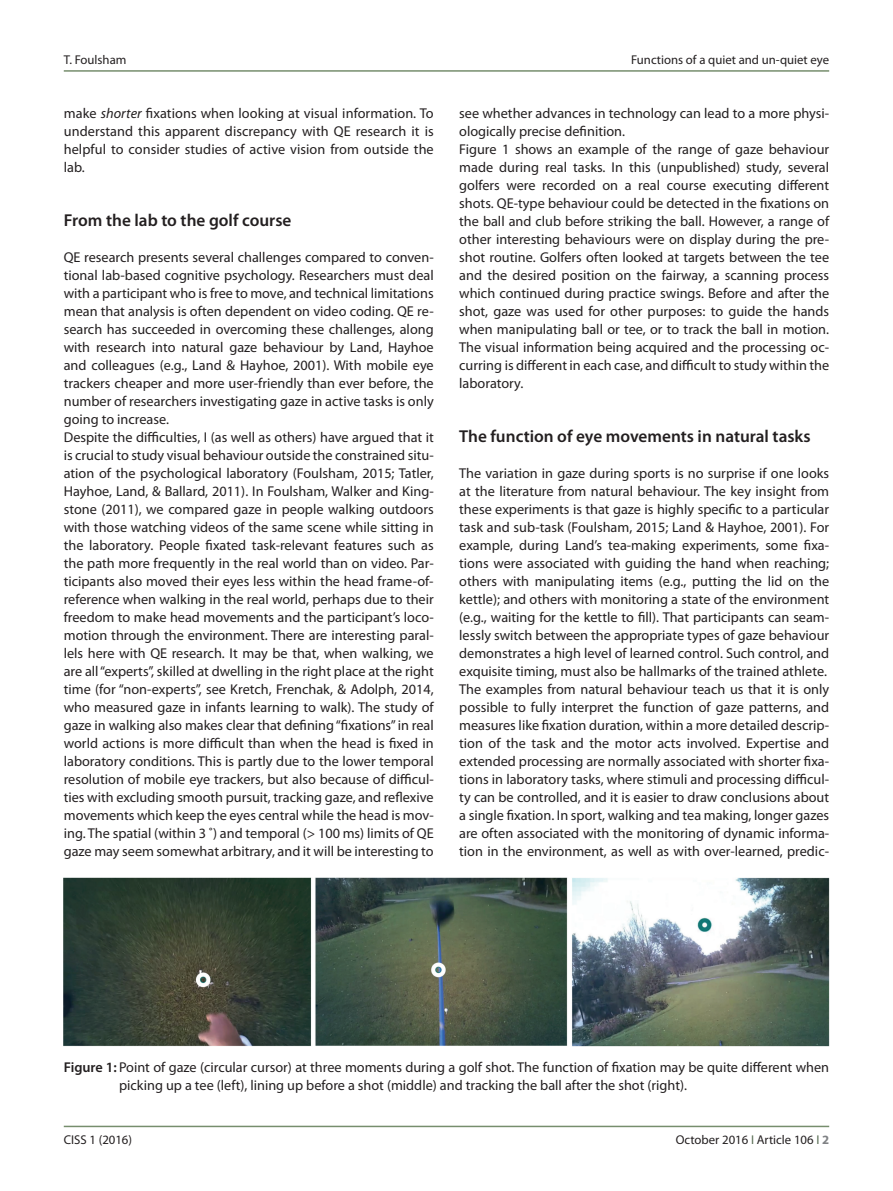
<style>
.page{position:relative;width:893px;height:1191px;background:#fff}
.page>*{position:absolute;margin:0;border:0;box-sizing:border-box;transform-origin:0 0}
.t1{font:600 17.25px "Myriad Pro";color:#231f20}
.t2{font:14.25px/18px "Myriad Pro";color:#231f20;text-align:justify}
.Ü1{font:12.75px "Myriad Pro";color:#231f20}
.s1{font-style:italic}
.s2{font-weight:600}
.s3{color:#54694f}
.s4{font-weight:700;color:#808285}
</style>
<div class="page">
<hr style="left:64px;top:70px;width:765px;height:2px;background:#768e6d">
<hr style="left:64px;top:1125px;width:765px;height:2px;background:#768e6d">
<img style="left:64px;top:877px;width:765px;height:169px">
<p class="Ü1" style="left:64px;top:52px;width:64px">T. Foulsham</p>
<p class="Ü1" style="left:631px;top:52px;width:200px">Functions of a quiet and un-quiet eye</p>
<p class="t2" style="left:64px;top:104px;width:371px">make <span class="s1">shorter</span> fixations when looking at visual information. To understand this apparent discrepancy with QE research it is helpful to consider studies of active vision from outside the lab.</p>
<p class="t1" style="left:64px;top:209px;width:229px">From the lab to the golf course</p>
<p class="t2" style="left:64px;top:248px;width:371px">QE research presents several challenges compared to conven&shy;tional lab-based cognitive psychology. Researchers must deal with a participant who is free to move, and technical limitations mean that analysis is often dependent on video coding. QE re&shy;search has succeeded in overcoming these challenges, along with research into natural gaze behaviour by Land, Hayhoe and colleagues (e.g., Land &amp; Hayhoe, 2001). With mobile eye trackers cheaper and more user-friendly than ever before, the number of researchers investigating gaze in active tasks is only going to increase.</p>
<p class="t2" style="left:64px;top:428px;width:371px">Despite the difficulties, I (as well as others) have argued that it is crucial to study visual behaviour outside the constrained situ&shy;ation of the psychological laboratory (Foulsham, 2015; Tatler, Hayhoe, Land, &amp; Ballard, 2011). In Foulsham, Walker and King&shy;stone (2011), we compared gaze in people walking outdoors with those watching videos of the same scene while sitting in the laboratory. People fixated task-relevant features such as the path more frequently in the real world than on video. Par&shy;ticipants also moved their eyes less within the head frame-of&shy;reference when walking in the real world, perhaps due to their freedom to make head movements and the participant’s loco&shy;motion through the environment. There are interesting paral&shy;lels here with QE research. It may be that, when walking, we are all “experts”, skilled at dwelling in the right place at the right time (for “non-experts”, see Kretch, Frenchak, &amp; Adolph, 2014, who measured gaze in infants learning to walk). The study of gaze in walking also makes clear that defining “fixations” in real world actions is more difficult than when the head is fixed in laboratory conditions. This is partly due to the lower temporal resolution of mobile eye trackers, but also because of difficul&shy;ties with excluding smooth pursuit, tracking gaze, and reflexive movements which keep the eyes central while the head is mov&shy;ing. The spatial (within 3 ˚) and temporal (&gt; 100 ms) limits of QE gaze may seem somewhat arbitrary, and it will be interesting to</p>
<p class="t2" style="left:459px;top:104px;width:371px">see whether advances in technology can lead to a more physi&shy;ologically precise definition.</p>
<p class="t2" style="left:459px;top:140px;width:371px">Figure 1 shows an example of the range of gaze behaviour made during real tasks. In this (unpublished) study, several golfers were recorded on a real course executing different shots. QE-type behaviour could be detected in the fixations on the ball and club before striking the ball. However, a range of other interesting behaviours were on display during the pre&shy;shot routine. Golfers often looked at targets between the tee and the desired position on the fairway, a scanning process which continued during practice swings. Before and after the shot, gaze was used for other purposes: to guide the hands when manipulating ball or tee, or to track the ball in motion.<br>The visual information being acquired and the processing oc&shy;curring is different in each case, and difficult to study within the laboratory.</p>
<p class="t1" style="left:459px;top:425px;width:353px">The function of eye movements in natural tasks</p>
<p class="t2" style="left:459px;top:464px;width:371px">The variation in gaze during sports is no surprise if one looks at the literature from natural behaviour. The key insight from these experiments is that gaze is highly specific to a particular task and sub-task (Foulsham, 2015; Land &amp; Hayhoe, 2001). For example, during Land’s tea-making experiments, some fixa&shy;tions were associated with guiding the hand when reaching; others with manipulating items (e.g., putting the lid on the kettle); and others with monitoring a state of the environment (e.g., waiting for the kettle to fill). That participants can seam&shy;lessly switch between the appropriate types of gaze behaviour demonstrates a high level of learned control. Such control, and exquisite timing, must also be hallmarks of the trained athlete.</p>
<p class="t2" style="left:459px;top:680px;width:371px">The examples from natural behaviour teach us that it is only possible to fully interpret the function of gaze patterns, and measures like fixation duration, within a more detailed descrip&shy;tion of the task and the motor acts involved. Expertise and extended processing are normally associated with shorter fixa&shy;tions in laboratory tasks, where stimuli and processing difficul&shy;ty can be controlled, and it is easier to draw conclusions about a single fixation. In sport, walking and tea making, longer gazes are often associated with the monitoring of dynamic informa&shy;tion in the environment, as well as with over-learned, predic-</p>
<p class="t2" style="left:119px;top:1058px;width:712px;text-indent:-55px"><span class="s2">Figure 1:</span> Point of gaze (circular cursor) at three moments during a golf shot. The function of fixation may be quite different when picking up a tee (left), lining up before a shot (middle) and tracking the ball after the shot (right).</p>
<p class="Ü1" style="left:64px;top:1132px;width:70px">CISS 1 (2016)</p>
<p class="Ü1" style="left:676px;top:1132px;width:155px">October 2016 <span class="s3">I</span> Article 106 <span class="s3">I</span> <span class="s4">2</span></p>
</div>
